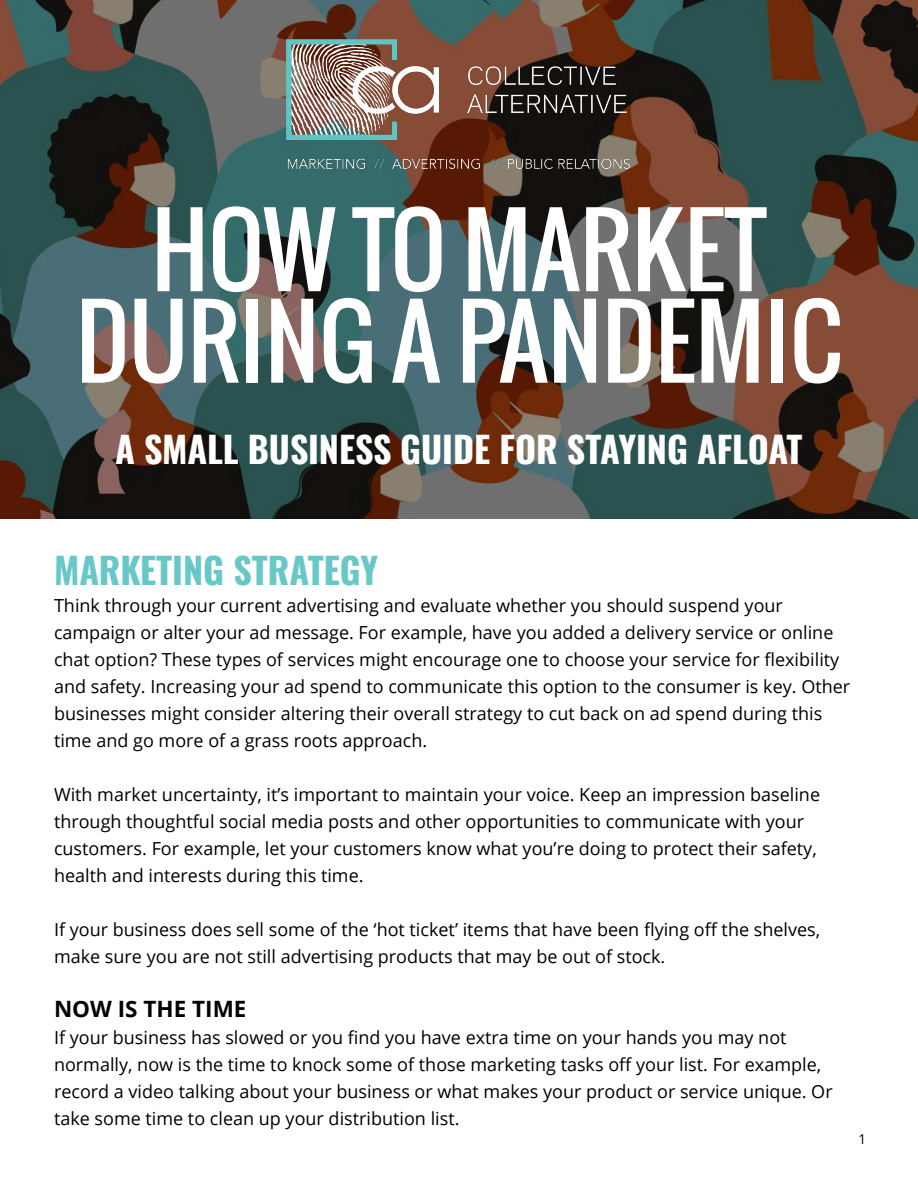
<style>
.page{position:relative;width:918px;height:1188px;background:#fff}
.page>*{position:absolute;margin:0;border:0;box-sizing:border-box;transform-origin:0 0}
.t1{font:96px/91.5px "Oswald";color:#fff;text-align:center}
.t2{font:700 36px "Oswald";color:#fff}
.t3{font:700 36px "Oswald";color:#68c8c7}
.t4{font:700 22.5px "Open Sans";color:#000}
.t5{font:18px/27px "Open Sans";color:#000}
.t6{font:13.5px "Open Sans";color:#000}
</style>
<div class="page">
<img style="left:0;top:0;width:918px;height:519px">
<img style="left:276px;top:35px;width:366px;height:142px">
<h1 class="t1" style="left:76px;top:203px;width:767px">HOW TO MARKET<br>DURING A PANDEMIC</h1>
<h2 class="t2" style="left:115px;top:417px;width:689px">A SMALL BUSINESS GUIDE FOR STAYING AFLOAT</h2>
<h2 class="t3" style="left:54px;top:538px;width:326px">MARKETING STRATEGY</h2>
<p class="t5" style="left:54px;top:592px;width:798px">Think through your current advertising and evaluate whether you should suspend your campaign or alter your ad message. For example, have you added a delivery service or online chat option? These types of services might encourage one to choose your service for flexibility and safety. Increasing your ad spend to communicate this option to the consumer is key. Other businesses might consider altering their overall strategy to cut back on ad spend during this time and go more of a grass roots approach.</p>
<p class="t5" style="left:54px;top:781px;width:768px">With market uncertainty, it’s important to maintain your voice. Keep an impression baseline through thoughtful social media posts and other opportunities to communicate with your customers. For example, let your customers know what you’re doing to protect their safety, health and interests during this time.</p>
<p class="t5" style="left:54px;top:916px;width:768px">If your business does sell some of the ‘hot ticket’ items that have been flying off the shelves, make sure you are not still advertising products that may be out of stock.</p>
<p class="t4" style="left:54px;top:993px;width:194px">NOW IS THE TIME</p>
<p class="t5" style="left:54px;top:1024px;width:780px">If your business has slowed or you find you have extra time on your hands you may not normally, now is the time to knock some of those marketing tasks off your list. For example, record a video talking about your business or what makes your product or service unique. Or take some time to clean up your distribution list.</p>
<p class="t6" style="left:858px;top:1130px;width:9px">1</p>
</div>
